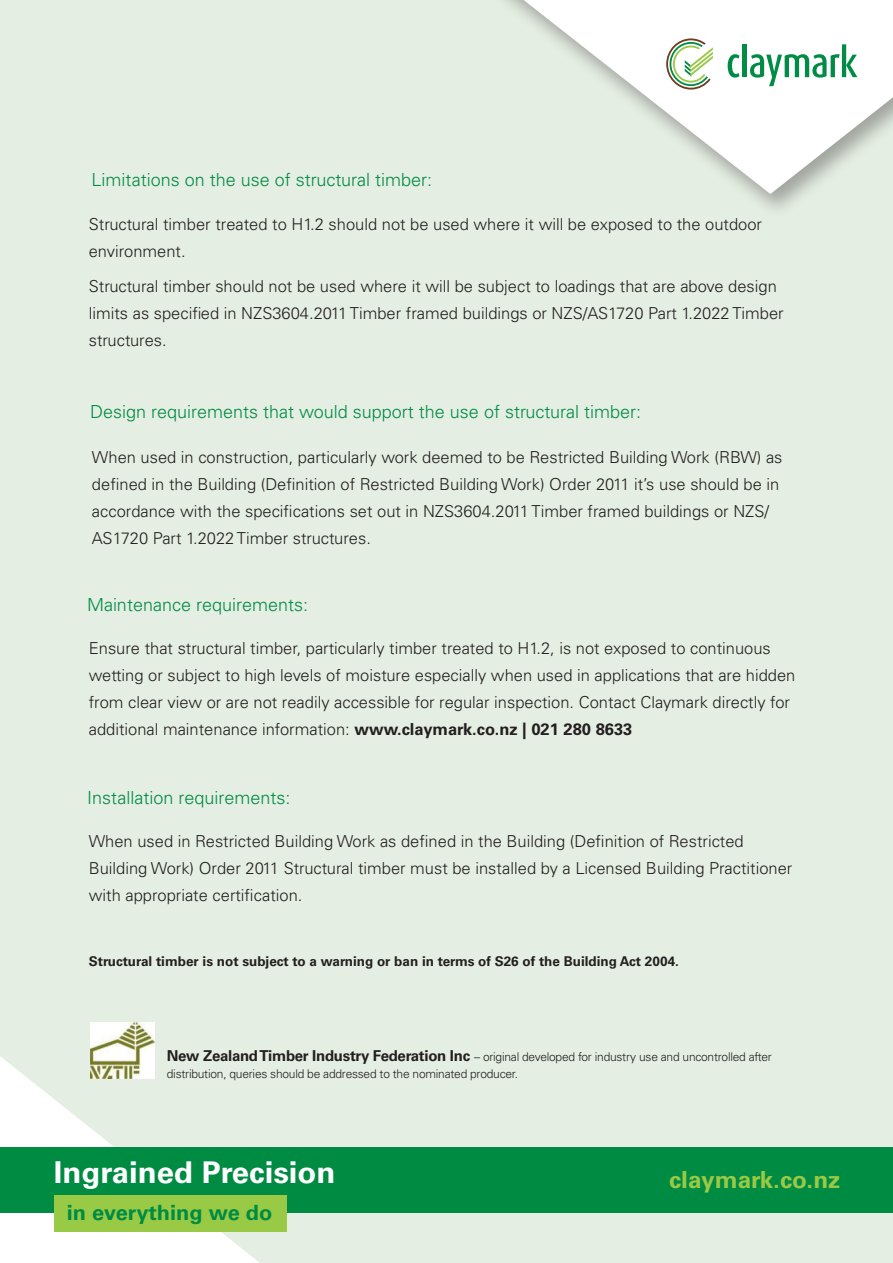
<style>
.page{position:relative;width:893px;height:1263px;background:#e5eee3}
.page>*{position:absolute;margin:0;border:0;box-sizing:border-box;transform-origin:0 0}
.t1{font:700 30px "Univers LT Std";color:#fff;scale:1.04 1}
.t2{font:700 23.55px "Univers LT Std";color:#99c945;scale:1.04 1}
.t3{font:700 21px "Univers LT Std";color:#008b43;scale:1.04 1}
.t4{font:300 18px "Univers LT Std";color:#008b43}
.body_2{font:300 16.5px/27px "Univers LT Std";color:#231f20}
.body_2-2{font:700 13.5px "Univers LT Std";color:#231f20}
.t5{font:300 12px/16.8px "Univers LT Std";letter-spacing:-.02em;color:#231f20}
.s1{font-weight:700}
.s2{font-weight:700;font-size:15px}
</style>
<div class="page">
<div style="left:475px;top:0;width:418px;height:219px;background:#e5eee3"></div>
<svg style="left:505px;top:0;width:388px;height:194px;fill:#fff"></svg>
<svg style="left:728px;top:54px;width:11px;height:24px"></svg>
<div style="left:742px;top:44px;width:5px;height:33px;background:#008c45"></div>
<svg style="left:750px;top:44px;width:107px;height:42px"></svg>
<svg style="left:666px;top:38px;width:47px;height:52px"></svg>
<div style="left:0;top:1147px;width:893px;height:65px;background:#008b43"></div>
<div style="left:54px;top:1195px;width:232px;height:37px;background:#98ca45"></div>
<img style="left:90px;top:1023px;width:65px;height:56px">
<p class="t4" style="left:91px;top:168px;width:342px">Limitations on the use of structural timber:</p>
<p class="body_2" style="left:89px;top:211px;width:675px">Structural timber treated to H1.2 should not be used where it will be exposed to the outdoor environment.</p>
<p class="body_2" style="left:89px;top:273px;width:696px">Structural timber should not be used where it will be subject to loadings that are above design limits as specified in NZS3604.2011 Timber framed buildings or NZS/AS1720 Part 1.2022 Timber structures.</p>
<p class="t4" style="left:90px;top:401px;width:552px">Design requirements that would support the use of structural timber:</p>
<p class="body_2" style="left:92px;top:443px;width:692px">When used in construction, particularly work deemed to be Restricted Building Work (RBW) as defined in the Building (Definition of Restricted Building Work) Order 2011 it’s use should be in accordance with the specifications set out in NZS3604.2011 Timber framed buildings or NZS/ AS1720 Part 1.2022 Timber structures.</p>
<p class="t4" style="left:87px;top:594px;width:223px">Maintenance requirements:</p>
<p class="body_2" style="left:89px;top:635px;width:708px">Ensure that structural timber, particularly timber treated to H1.2, is not exposed to continuous wetting or subject to high levels of moisture especially when used in applications that are hidden from clear view or are not readily accessible for regular inspection. Contact Claymark directly for additional maintenance information: <span class="s1">www.claymark.co.nz | 021 280 8633</span></p>
<p class="t4" style="left:87px;top:787px;width:205px">Installation requirements:</p>
<p class="body_2" style="left:89px;top:828px;width:705px">When used in Restricted Building Work as defined in the Building (Definition of Restricted<br>Building Work) Order 2011 Structural timber must be installed by a Licensed Building Practitioner with appropriate certification.</p>
<p class="body_2-2" style="left:89px;top:954px;width:592px">Structural timber is not subject to a warning or ban in terms of S26 of the Building Act 2004.</p>
<p class="t5" style="left:167px;top:1048px;width:606px"><span class="s2">New Zealand Timber Industry Federation Inc</span> – original developed for industry use and uncontrolled after distribution, queries should be addressed to the nominated producer.</p>
<h1 class="t1" style="left:54px;top:1155px;width:272px">Ingrained Precision</h1>
<p class="t3" style="left:67px;top:1200px;width:199px">in everything we do</p>
<h2 class="t2" style="left:669px;top:1165px;width:166px">claymark.co.nz</h2>
</div>
